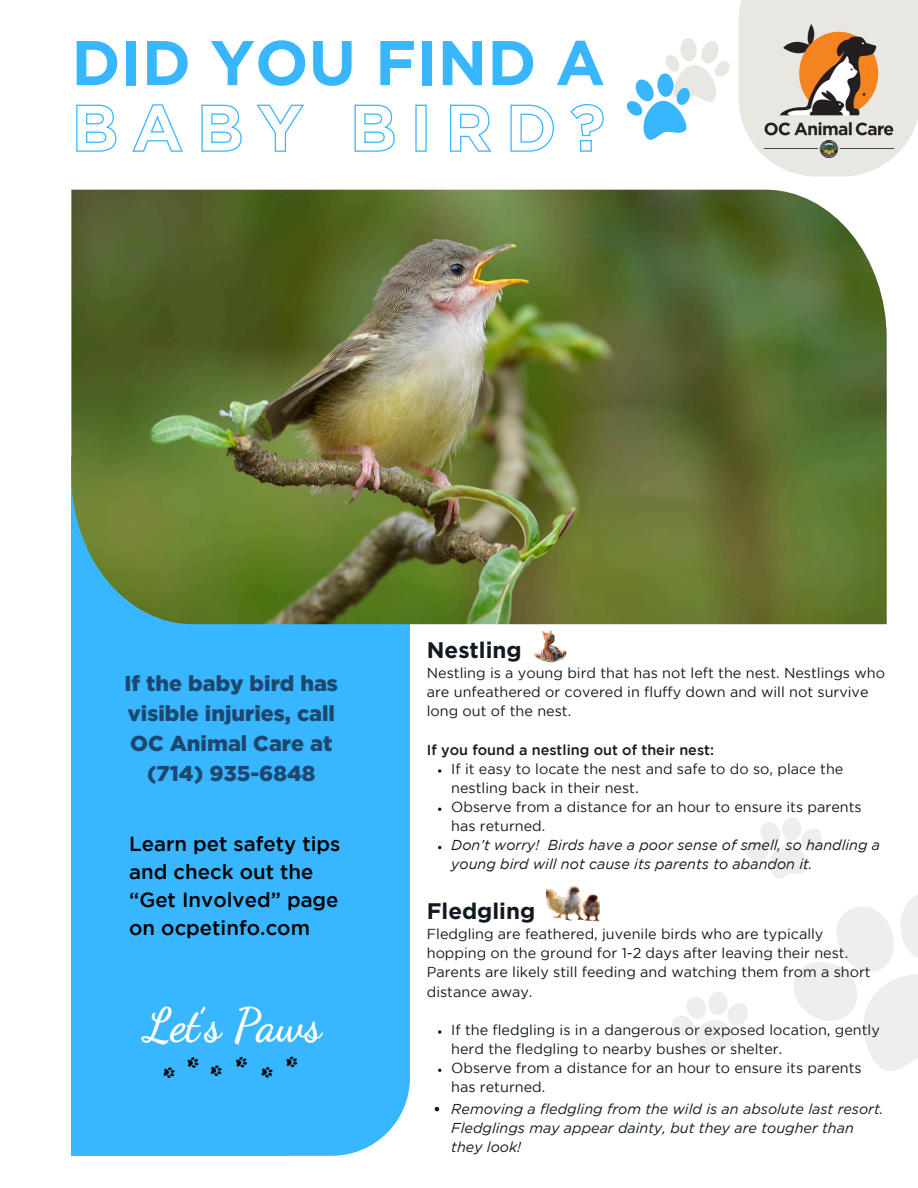
<style>
.page{position:relative;width:918px;height:1188px;background:#fff}
.page>*{position:absolute;margin:0;border:0;box-sizing:border-box;transform-origin:0 0}
.t1{font:700 63px "Gotham";color:#38b6ff}
.t2{font:700 22.5px "Gotham";color:#121920}
.t3{font:900 21.6px/29.7px "Gotham";color:#1d476f;text-align:center}
.t4{font:500 20.4px/28px "Gotham";color:#000}
.t5{font:14.4px/19.2px "Gotham";color:#121920}
.t6{font:italic 14.4px/19.2px "Gotham";color:#121920}
.t7{font:500 14.4px "Gotham";color:#121920}
</style>
<div class="page">
<div style="left:71px;top:457px;width:216px;height:699px;background:#38b6ff"></div>
<div style="left:178px;top:543px;width:232px;height:613px;background:#38b6ff;border-radius:78px"></div>
<svg style="left:739px;top:0;width:179px;height:177px"></svg>
<img style="left:71px;top:190px;width:816px;height:434px">
<svg style="left:626px;top:38px;width:104px;height:102px"></svg>
<div style="left:657px;top:73px;width:17px;height:24px;background:#38b6ff;border-radius:50%"></div>
<svg style="left:672px;top:817px;width:246px;height:254px"></svg>
<img style="left:763px;top:24px;width:132px;height:133px">
<img style="left:141px;top:1006px;width:182px;height:73px">
<svg style="left:438px;top:769px;width:3px;height:4px"></svg>
<svg style="left:438px;top:1030px;width:3px;height:4px"></svg>
<svg style="left:435px;top:1107px;width:4px;height:4px"></svg>
<img style="left:512px;top:624px;width:69px;height:39px">
<img style="left:547px;top:886px;width:52px;height:36px">
<svg style="left:76px;top:104px;width:528px;height:48px"></svg>
<p class="t1" style="left:71px;top:26px;width:535px">DID YOU FIND A</p>
<h3 class="t3" style="left:125px;top:668px;width:215px">If the baby bird has visible injuries, call<br>OC Animal Care at (714) 935-6848</h3>
<h3 class="t4" style="left:129px;top:831px;width:213px">Learn pet safety tips and check out the “Get Involved” page on ocpetinfo.com</h3>
<p class="t2" style="left:427px;top:637px;width:96px">Nestling</p>
<p class="t5" style="left:427px;top:665px;width:460px">Nestling is a young bird that has not left the nest. Nestlings who are unfeathered or covered in fluffy down and will not survive long out of the nest.</p>
<p class="t7" style="left:427px;top:744px;width:289px">If you found a nestling out of their nest:</p>
<p class="t5" style="left:451px;top:760px;width:394px">If it easy to locate the nest and safe to do so, place the nestling back in their nest.</p>
<p class="t5" style="left:451px;top:798px;width:412px">Observe from a distance for an hour to ensure its parents has returned.</p>
<h3 class="t6" style="left:451px;top:837px;width:430px">Don’t worry! Birds have a poor sense of smell, so handling a young bird will not cause its parents to abandon it.</h3>
<p class="t2" style="left:427px;top:898px;width:110px">Fledgling</p>
<p class="t5" style="left:427px;top:926px;width:446px">Fledgling are feathered, juvenile birds who are typically hopping on the ground for 1-2 days after leaving their nest.<br>Parents are likely still feeding and watching them from a short distance away.</p>
<p class="t5" style="left:451px;top:1021px;width:430px">If the fledgling is in a dangerous or exposed location, gently herd the fledgling to nearby bushes or shelter.</p>
<p class="t5" style="left:451px;top:1059px;width:412px">Observe from a distance for an hour to ensure its parents has returned.</p>
<p class="t6" style="left:451px;top:1099px;width:434px">Removing a fledgling from the wild is an absolute last resort.<br>Fledglings may appear dainty, but they are tougher than they look!</p>
</div>
